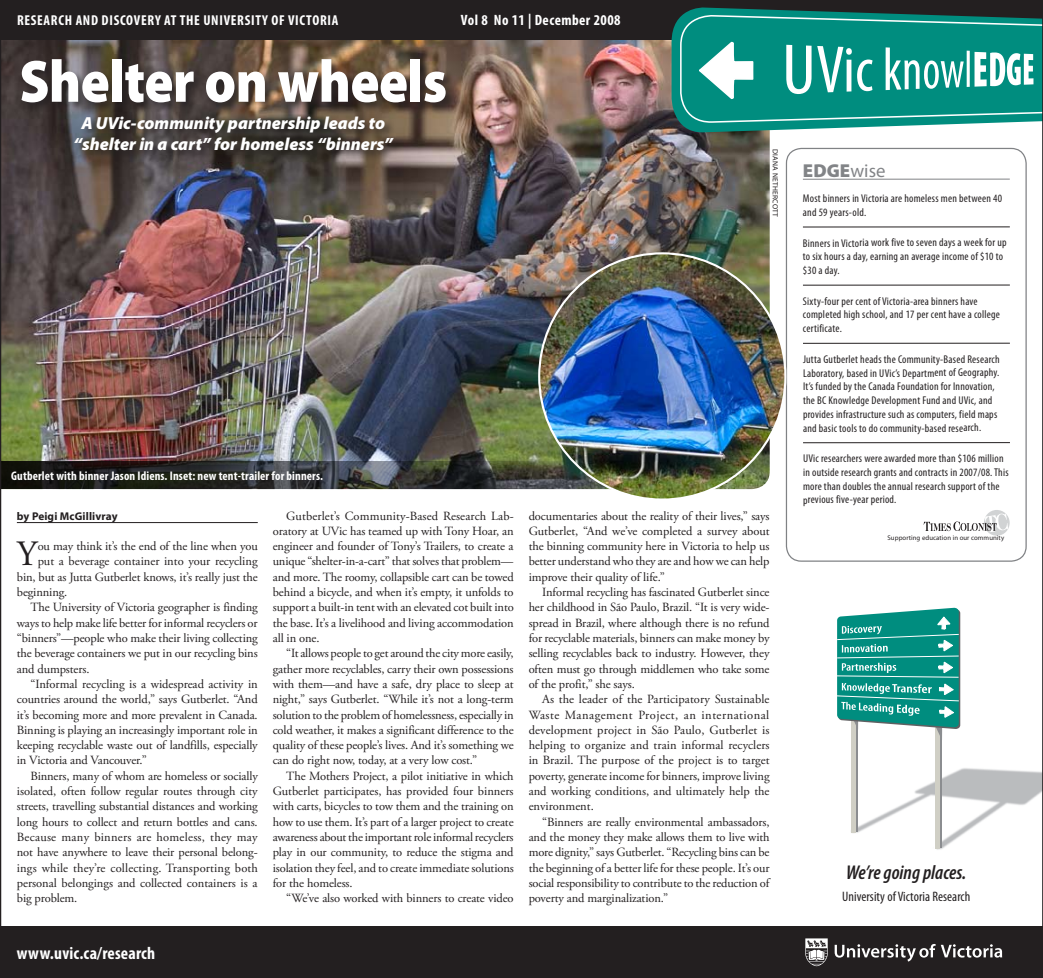
<style>
.page{position:relative;width:1043px;height:978px;background:#fff}
.page>*{position:absolute;margin:0;border:0;box-sizing:border-box;transform-origin:0 0}
.t1{font:900 60px "Myriad Pro";letter-spacing:-.01em;color:#fff;scale:.9 1}
.t2{font:35.62px "Adobe Garamond Pro";color:#231f20}
.t3{font:italic 600 condensed 20px "Myriad Pro";color:#231f20}
.t4{font:900 18.75px "Myriad Pro";color:#828487}
.t5{font:italic 900 17.5px/21.2px "Myriad Pro";color:#fff;text-align:center}
.t6{font:700 condensed 17.5px "Myriad Pro";letter-spacing:.01em;color:#fff}
.t7{font:700 condensed 15px "Myriad Pro";letter-spacing:.03em;color:#fff}
.t8{font:700 condensed 14.38px "Myriad Pro";letter-spacing:.05em;color:#fff}
.t9{font:condensed 13.75px "Myriad Pro";letter-spacing:.005em;color:#231f20}
.t10{font:12.5px/15.2px "Adobe Garamond Pro";letter-spacing:-.01em;color:#231f20;text-align:justify}
.t11{font:700 condensed 12.5px "Myriad Pro";letter-spacing:.01em;color:#fff}
.t12{font:12.5px "Adobe Garamond Pro";letter-spacing:.01em;color:#231f20}
.t13{font:12.5px "Adobe Garamond Pro";letter-spacing:.02em;color:#231f20}
.t14{font:condensed 11.25px/13.8px "Myriad Pro";letter-spacing:.02em;color:#231f20}
.t15{font:700 11.25px "Myriad Pro";letter-spacing:.01em;color:#231f20}
.t16{font:7.5px "Myriad Pro";letter-spacing:.03em;color:#231f20}
.t17{font:6.75px "Myriad Pro";letter-spacing:.01em;color:#231f20}
.s1{font-weight:400}
</style>
<div class="page">
<div style="left:0;top:0;width:1042px;height:39px;background:#231f20"></div>
<img style="left:0;top:7px;width:1042px;height:971px">
<p class="t8" style="left:17px;top:12px;width:323px">Research and discovery at the University of Victoria</p>
<p class="t7" style="left:461px;top:11px;width:161px">Vol 8 No 11 | December 2008</p>
<h1 class="t1" style="left:19px;top:41px;width:477px">Shelter on wheels</h1>
<h3 class="t5" style="left:74px;top:111px;width:321px">A UVic-community partnership leads to “shelter in a cart” for homeless “binners”</h3>
<p class="t11" style="left:11px;top:467px;width:313px">Gutberlet with binner Jason Idiens. Inset: new tent-trailer for binners.</p>
<p class="t16" style="left:780px;top:149px;width:69px;rotate:90deg">diana nethercott</p>
<p class="t15" style="left:17px;top:508px;width:102px">by Peigi McGillivray</p>
<h2 class="t2" style="left:17px;top:533px;width:22px">Y</h2>
<p class="t10" style="left:38px;top:539px;width:221px">ou may think it’s the end of the line when you</p>
<p class="t10" style="left:38px;top:554px;width:221px">put a beverage container into your recycling</p>
<p class="t10" style="left:17px;top:569px;width:242px">bin, but as Jutta Gutberlet knows, it’s really just the</p>
<p class="t10" style="left:17px;top:585px;width:52px">beginning.</p>
<p class="t10" style="left:30px;top:600px;width:229px">The University of Victoria geographer is finding</p>
<p class="t10" style="left:17px;top:615px;width:242px">ways to help make life better for informal recyclers or</p>
<p class="t10" style="left:17px;top:631px;width:242px">“binners”—people who make their living collecting</p>
<p class="t10" style="left:17px;top:646px;width:242px">the beverage containers we put in our recycling bins</p>
<p class="t10" style="left:17px;top:661px;width:74px">and dumpsters.</p>
<p class="t10" style="left:30px;top:676px;width:229px">“Informal recycling is a widespread activity in</p>
<p class="t10" style="left:17px;top:692px;width:242px">countries around the world,” says Gutberlet. “And</p>
<p class="t10" style="left:17px;top:707px;width:242px">it’s becoming more and more prevalent in Canada.</p>
<p class="t10" style="left:17px;top:722px;width:242px">Binning is playing an increasingly important role in</p>
<p class="t10" style="left:17px;top:738px;width:242px">keeping recyclable waste out of landfills, especially</p>
<p class="t10" style="left:17px;top:753px;width:131px">in Victoria and Vancouver.”</p>
<p class="t10" style="left:30px;top:768px;width:229px">Binners, many of whom are homeless or socially</p>
<p class="t10" style="left:17px;top:784px;width:242px">isolated, often follow regular routes through city</p>
<p class="t10" style="left:17px;top:799px;width:242px">streets, travelling substantial distances and working</p>
<p class="t10" style="left:17px;top:814px;width:242px">long hours to collect and return bottles and cans.</p>
<p class="t13" style="left:17px;top:829px;width:242px">Because many binners are homeless, they may</p>
<p class="t10" style="left:17px;top:845px;width:242px">not have anywhere to leave their personal belong-</p>
<p class="t12" style="left:17px;top:860px;width:242px">ings while they’re collecting. Transporting both</p>
<p class="t10" style="left:17px;top:875px;width:242px">personal belongings and collected containers is a</p>
<p class="t10" style="left:17px;top:891px;width:62px">big problem.</p>
<p class="t10" style="left:273px;top:508px;width:242px;text-indent:13px">Gutberlet’s Community-Based Research Lab&shy;oratory at UVic has teamed up with Tony Hoar, an engineer and founder of Tony’s Trailers, to create a unique “shelter-in-a-cart” that solves that problem— and more. The roomy, collapsible cart can be towed behind a bicycle, and when it’s empty, it unfolds to support a built-in tent with an elevated cot built into the base. It’s a livelihood and living accommodation all in one.</p>
<p class="t10" style="left:273px;top:646px;width:242px;text-indent:13px">“It allows people to get around the city more easily, gather more recyclables, carry their own possessions with them—and have a safe, dry place to sleep at night,” says Gutberlet. “While it’s not a long-term solution to the problem of homelessness, especially in cold weather, it makes a significant difference to the quality of these people’s lives. And it’s something we can do right now, today, at a very low cost.”</p>
<p class="t10" style="left:273px;top:768px;width:242px;text-indent:13px">The Mothers Project, a pilot initiative in which Gutberlet participates, has provided four binners with carts, bicycles to tow them and the training on how to use them. It’s part of a larger project to create awareness about the important role informal recyclers play in our community, to reduce the stigma and isolation they feel, and to create immediate solutions for the homeless.</p>
<p class="t10" style="left:286px;top:891px;width:229px">“We’ve also worked with binners to create video</p>
<p class="t10" style="left:528px;top:508px;width:242px">documentaries about the reality of their lives,” says Gutberlet, “And we’ve completed a survey about the binning community here in Victoria to help us better understand who they are and how we can help improve their quality of life.”</p>
<p class="t10" style="left:528px;top:585px;width:242px;text-indent:14px">Informal recycling has fascinated Gutberlet since her childhood in São Paulo, Brazil. “It is very wide&shy;spread in Brazil, where although there is no refund for recyclable materials, binners can make money by selling recyclables back to industry. However, they often must go through middlemen who take some of the profit,” she says.</p>
<p class="t10" style="left:528px;top:692px;width:242px;text-indent:14px">As the leader of the Participatory Sustainable Waste Management Project, an international development project in São Paulo, Gutberlet is helping to organize and train informal recyclers in Brazil. The purpose of the project is to target poverty, generate income for binners, improve living and working conditions, and ultimately help the environment.</p>
<p class="t10" style="left:528px;top:814px;width:242px;text-indent:14px">“Binners are really environmental ambassadors, and the money they make allows them to live with more dignity,” says Gutberlet. “Recycling bins can be the beginning of a better life for these people. It’s our social responsibility to contribute to the reduction of poverty and marginalization.”</p>
<h3 class="t6" style="left:17px;top:942px;width:140px">www.uvic.ca/research</h3>
<h3 class="t4" style="left:803px;top:158px;width:84px">EDGE<span class="s1">wise</span></h3>
<p class="t14" style="left:803px;top:191px;width:201px">Most binners in Victoria are homeless men between 40 and 59 years-old.</p>
<p class="t14" style="left:803px;top:236px;width:205px">Binners in Victoria work five to seven days a week for up to six hours a day, earning an average income of $10 to $30 a day.</p>
<p class="t14" style="left:803px;top:294px;width:198px">Sixty-four per cent of Victoria-area binners have completed high school, and 17 per cent have a college certificate.</p>
<p class="t14" style="left:803px;top:352px;width:198px">Jutta Gutberlet heads the Community-Based Research Laboratory, based in UVic’s Department of Geography.<br>It’s funded by the Canada Foundation for Innovation, the BC Knowledge Development Fund and UVic, and provides infrastructure such as computers, field maps and basic tools to do community-based research.</p>
<p class="t14" style="left:803px;top:451px;width:207px">UVic researchers were awarded more than $106 million in outside research grants and contracts in 2007/08. This more than doubles the annual research support of the previous five-year period.</p>
<p class="t17" style="left:887px;top:533px;width:118px">Supporting education in our community</p>
<h3 class="t3" style="left:846px;top:860px;width:122px">We’re going places.</h3>
<p class="t9" style="left:842px;top:888px;width:130px">University of Victoria Research</p>
</div>
